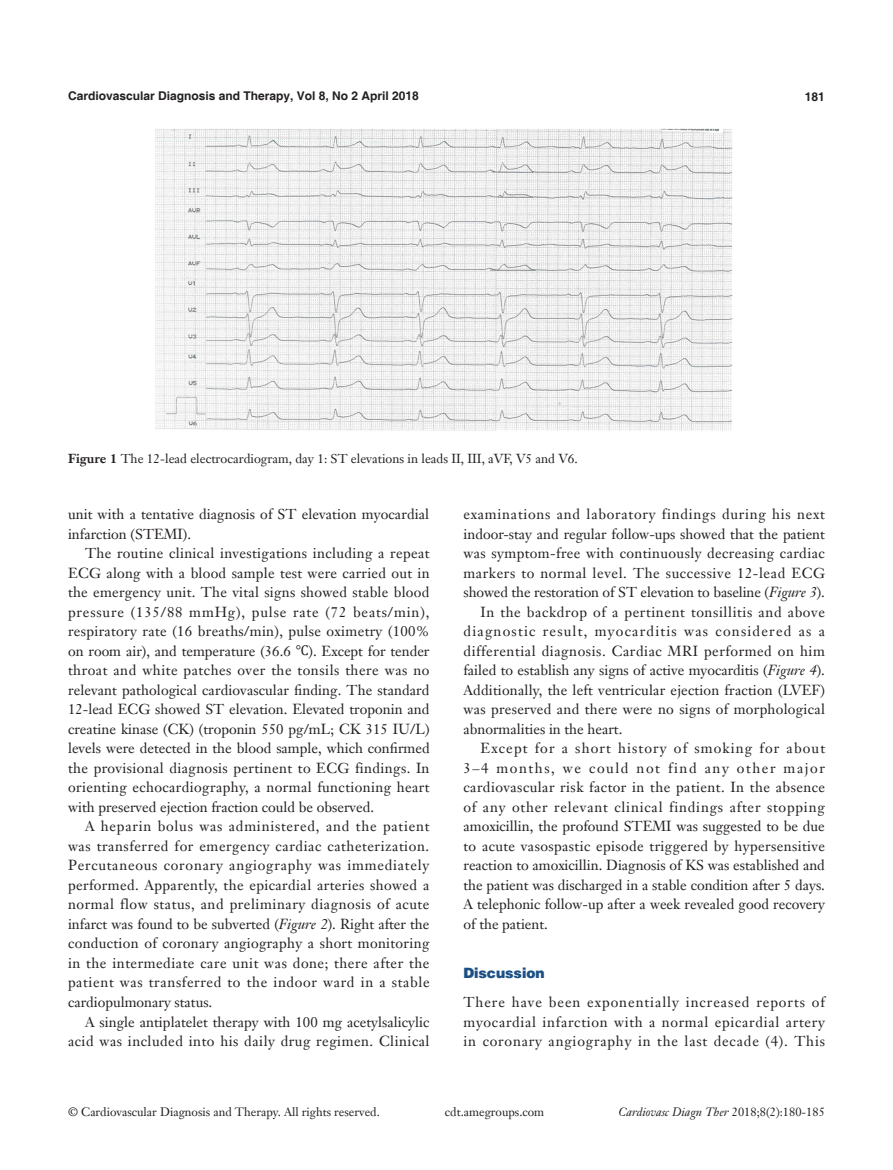
<style>
.page{position:relative;width:893px;height:1170px;background:#fff}
.page>*{position:absolute;margin:0;border:0;box-sizing:border-box;transform-origin:0 0}
.t1{font:14.25px/19.5px "Janson Text LT";letter-spacing:.005em;color:#231f20;text-align:justify}
.t2{font:900 14.25px "Helvetica";color:#1c5085}
.t3{font:12.75px "Janson Text LT";color:#231f20}
.t4{font:12px "Janson Text LT";color:#231f20}
.t5{font:700 12px "Helvetica";color:#231f20}
.t6{font:italic 12px "Janson Text LT";color:#231f20}
.s1{font-weight:700}
.s2{font-family:"Cambria Math"}
.s3{font-style:italic}
.s4{font-style:normal}
</style>
<div class="page">
<img style="left:155px;top:128px;width:578px;height:303px">
<p class="t5" style="left:68px;top:88px;width:352px">Cardiovascular Diagnosis and Therapy, Vol 8, No 2 April 2018</p>
<p class="t5" style="left:805px;top:89px;width:22px">181</p>
<p class="t3" style="left:68px;top:450px;width:511px"><span class="s1">Figure 1</span> The 12-lead electrocardiogram, day 1: ST elevations in leads II, III, aVF, V5 and V6.</p>
<p class="t1" style="left:68px;top:504px;width:363px">unit with a tentative diagnosis of ST elevation myocardial infarction (STEMI).</p>
<p class="t1" style="left:68px;top:543px;width:363px;text-indent:17px">The routine clinical investigations including a repeat ECG along with a blood sample test were carried out in the emergency unit. The vital signs showed stable blood pressure (135/88 mmHg), pulse rate (72 beats/min), respiratory rate (16 breaths/min), pulse oximetry (100% on room air), and temperature (36.6 <span class="s2">℃</span>). Except for tender throat and white patches over the tonsils there was no relevant pathological cardiovascular finding. The standard 12-lead ECG showed ST elevation. Elevated troponin and creatine kinase (CK) (troponin 550 pg/mL; CK 315 IU/L) levels were detected in the blood sample, which confirmed the provisional diagnosis pertinent to ECG findings. In orienting echocardiography, a normal functioning heart with preserved ejection fraction could be observed.</p>
<p class="t1" style="left:68px;top:816px;width:363px;text-indent:17px">A heparin bolus was administered, and the patient was transferred for emergency cardiac catheterization.<br>Percutaneous coronary angiography was immediately performed. Apparently, the epicardial arteries showed a normal flow status, and preliminary diagnosis of acute infarct was found to be subverted (<span class="s3">Figure 2</span>). Right after the conduction of coronary angiography a short monitoring in the intermediate care unit was done; there after the patient was transferred to the indoor ward in a stable cardiopulmonary status.</p>
<p class="t1" style="left:68px;top:1011px;width:363px;text-align:right">A single antiplatelet therapy with 100 mg acetylsalicylic acid was included into his daily drug regimen. Clinical</p>
<p class="t1" style="left:463px;top:504px;width:363px">examinations and laboratory findings during his next indoor-stay and regular follow-ups showed that the patient was symptom-free with continuously decreasing cardiac markers to normal level. The successive 12-lead ECG showed the restoration of ST elevation to baseline (<span class="s3">Figure 3</span>).</p>
<p class="t1" style="left:463px;top:602px;width:363px;text-indent:17px">In the backdrop of a pertinent tonsillitis and above diagnostic result, myocarditis was considered as a differential diagnosis. Cardiac MRI performed on him failed to establish any signs of active myocarditis (<span class="s3">Figure 4</span>).<br>Additionally, the left ventricular ejection fraction (LVEF) was preserved and there were no signs of morphological abnormalities in the heart.</p>
<p class="t1" style="left:463px;top:738px;width:363px;text-indent:17px">Except for a short history of smoking for about 3–4 months, we could not find any other major cardiovascular risk factor in the patient. In the absence of any other relevant clinical findings after stopping amoxicillin, the profound STEMI was suggested to be due to acute vasospastic episode triggered by hypersensitive reaction to amoxicillin. Diagnosis of KS was established and the patient was discharged in a stable condition after 5 days.<br>A telephonic follow-up after a week revealed good recovery of the patient.</p>
<p class="t2" style="left:463px;top:963px;width:83px">Discussion</p>
<p class="t1" style="left:463px;top:992px;width:363px">There have been exponentially increased reports of myocardial infarction with a normal epicardial artery in coronary angiography in the last decade (4). This</p>
<p class="t4" style="left:68px;top:1104px;width:313px">© Cardiovascular Diagnosis and Therapy. All rights reserved.</p>
<p class="t4" style="left:445px;top:1104px;width:101px">cdt.amegroups.com</p>
<p class="t6" style="left:618px;top:1104px;width:208px">Cardiovasc Diagn Ther <span class="s4">2018;8(2):180-185</span></p>
</div>
